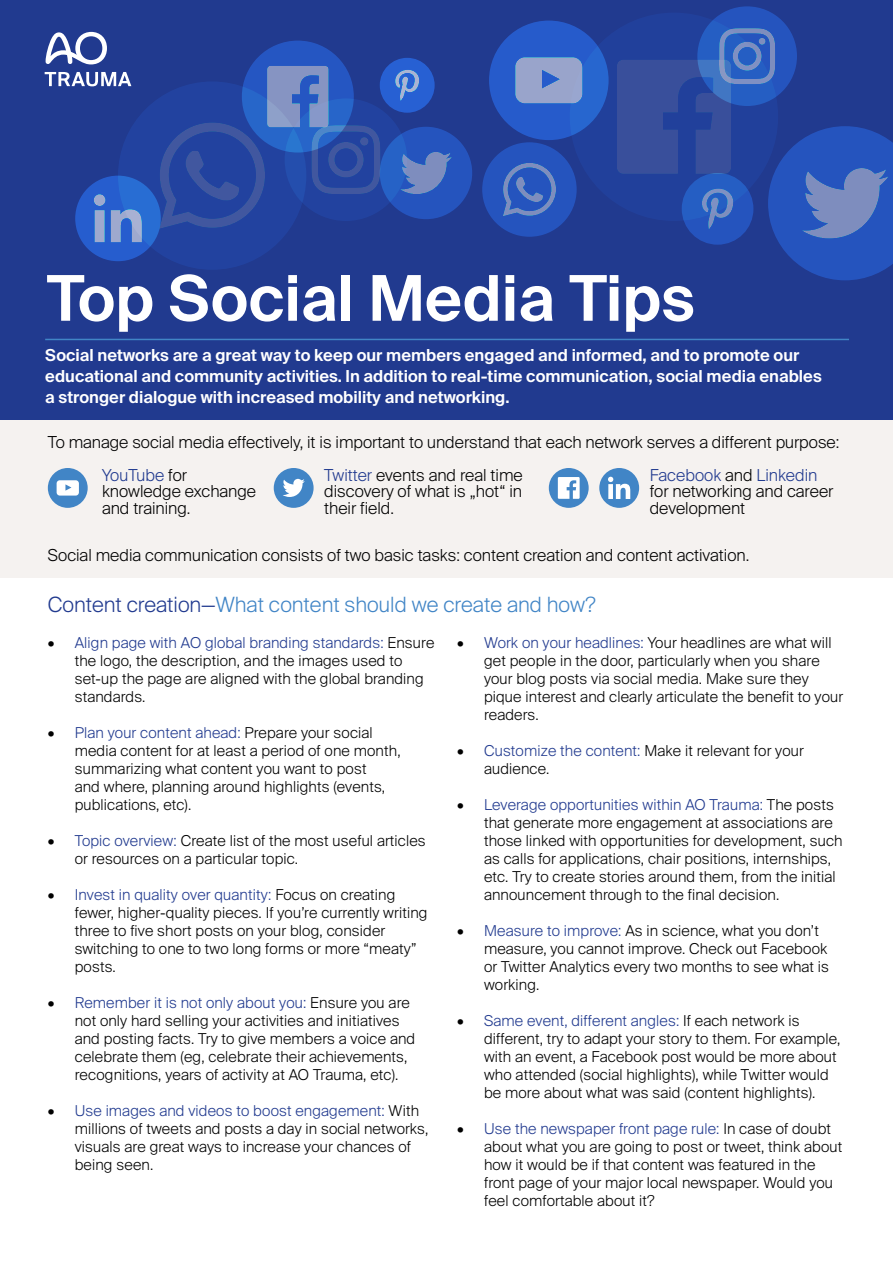
<style>
.page{position:relative;width:893px;height:1263px;background:#fff}
.page>*{position:absolute;margin:0;border:0;box-sizing:border-box;transform-origin:0 0}
.t1{font:600 63px "Suisse Intl";color:#fff}
.t2{font:300 21px "Suisse Intl";color:#4185c6}
.t3{font:300 16.5px/16.5px "Suisse Intl";color:#000}
.t4{font:600 16.5px/21px "Suisse Intl";color:#fff}
.t5{font:300 15px/18px "Suisse Intl";letter-spacing:.01em;color:#000}
.s1{color:#213a8f}
</style>
<div class="page">
<div style="left:0;top:420px;width:893px;height:157px;background:#f5f2f0"></div>
<div style="left:0;top:0;width:893px;height:420px;background:#213a8f"></div>
<svg style="left:45px;top:72px;width:86px;height:14px"></svg>
<svg style="left:46px;top:32px;width:61px;height:32px"></svg>
<div style="left:549px;top:468px;width:40px;height:40px;background:#4185c6;border-radius:50%"></div>
<svg style="left:558px;top:477px;width:22px;height:22px"></svg>
<div style="left:274px;top:468px;width:40px;height:40px;background:#4185c6;border-radius:50%"></div>
<svg style="left:283px;top:479px;width:22px;height:18px"></svg>
<div style="left:599px;top:468px;width:40px;height:40px;background:#4185c6;border-radius:50%"></div>
<svg style="left:608px;top:477px;width:22px;height:22px"></svg>
<div style="left:48px;top:468px;width:40px;height:40px;background:#4185c6;border-radius:50%"></div>
<svg style="left:57px;top:480px;width:22px;height:16px"></svg>
<div style="left:285px;top:98px;width:122px;height:123px;background:#22429f;border-radius:50%"></div>
<div style="left:570px;top:13px;width:208px;height:208px;background:#21409b;border-radius:50%"></div>
<div style="left:242px;top:41px;width:112px;height:112px;background:#2556c2;border-radius:50%"></div>
<div style="left:380px;top:127px;width:92px;height:92px;background:linear-gradient(to right,#265ec4,#2550bc);border-radius:50%"></div>
<svg style="left:400px;top:152px;width:52px;height:42px"></svg>
<div style="left:75px;top:176px;width:86px;height:85px;background:#265dce;border-radius:50%"></div>
<svg style="left:94px;top:194px;width:11px;height:48px"></svg>
<svg style="left:111px;top:210px;width:31px;height:32px"></svg>
<div style="left:697px;top:6px;width:100px;height:100px;background:#2554be;border-radius:50%"></div>
<div style="left:489px;top:21px;width:120px;height:119px;background:#265bcb;border-radius:50%"></div>
<svg style="left:515px;top:57px;width:67px;height:46px"></svg>
<svg style="left:617px;top:28px;width:276px;height:252px"></svg>
<div style="left:380px;top:58px;width:55px;height:55px;background:#2760d3;border-radius:50%"></div>
<svg style="left:395px;top:70px;width:24px;height:31px"></svg>
<div style="left:482px;top:142px;width:95px;height:95px;background:#2554be;border-radius:50%"></div>
<svg style="left:503px;top:163px;width:53px;height:53px"></svg>
<svg style="left:118px;top:81px;width:188px;height:189px;fill:#22429f"></svg>
<svg style="left:159px;top:66px;width:221px;height:163px"></svg>
<hr style="left:45px;top:339px;width:804px;height:1px;background:#4185c6">
<h1 class="t1" style="left:47px;top:262px;width:649px">Top Social Media Tips</h1>
<p class="t4" style="left:45px;top:345px;width:778px">Social networks are a great way to keep our members engaged and informed, and to promote our educational and community activities. In addition to real-time communication, social media enables a stronger dialogue with increased mobility and networking.</p>
<p class="t3" style="left:102px;top:426px;width:739px;line-height:32.4px;text-indent:-54px">To manage social media effectively, it is important to understand that each network serves a different purpose:<br><span class="s1">YouTube</span> for</p>
<p class="t3" style="left:102px;top:483px;width:156px">knowledge exchange and training.</p>
<p class="t3" style="left:324px;top:467px;width:200px;text-align:justify"><span class="s1">Twitter</span> events and real time discovery of what is „hot“ in their field.</p>
<p class="t3" style="left:650px;top:467px;width:185px"><span class="s1">Facebook</span> and <span class="s1">Linkedin </span>for networking and career development</p>
<p class="t3" style="left:48px;top:547px;width:703px">Social media communication consists of two basic tasks: content creation and content activation.</p>
<h2 class="t2" style="left:48px;top:592px;width:549px"><span class="s1">Content creation—</span>What content should we create and how?</h2>
<p class="t5" style="left:75px;top:634px;width:361px;text-indent:-27px">• <span class="s1">Align page with AO global branding standards:</span> Ensure the logo, the description, and the images used to set-up the page are aligned with the global branding standards.</p>
<p class="t5" style="left:75px;top:724px;width:327px;text-indent:-27px">• <span class="s1">Plan your content ahead:</span> Prepare your social media content for at least a period of one month, summarizing what content you want to post<br>and where, planning around highlights (events, publications, etc).</p>
<p class="t5" style="left:75px;top:832px;width:352px;text-indent:-27px">• <span class="s1">Topic overview:</span> Create list of the most useful articles or resources on a particular topic.</p>
<p class="t5" style="left:75px;top:886px;width:354px;text-indent:-27px">• <span class="s1">Invest in quality over quantity:</span> Focus on creating fewer, higher-quality pieces. If you’re currently writing three to five short posts on your blog, consider switching to one to two long forms or more “meaty” posts.</p>
<p class="t5" style="left:75px;top:994px;width:342px;text-indent:-27px">• <span class="s1">Remember it is not only about you:</span> Ensure you are not only hard selling your activities and initiatives and posting facts. Try to give members a voice and celebrate them (eg, celebrate their achievements, recognitions, years of activity at AO Trauma, etc).</p>
<p class="t5" style="left:75px;top:1102px;width:355px;text-indent:-27px">• <span class="s1">Use images and videos to boost engagement:</span> With millions of tweets and posts a day in social networks, visuals are great ways to increase your chances of being seen.</p>
<p class="t5" style="left:484px;top:634px;width:361px;text-indent:-27px">• <span class="s1">Work on your headlines:</span> Your headlines are what will get people in the door, particularly when you share your blog posts via social media. Make sure they pique interest and clearly articulate the benefit to your readers.</p>
<p class="t5" style="left:484px;top:742px;width:321px;text-indent:-27px">• <span class="s1">Customize the content:</span> Make it relevant for your audience.</p>
<p class="t5" style="left:484px;top:796px;width:360px;text-indent:-27px">• <span class="s1">Leverage opportunities within AO Trauma:</span> The posts that generate more engagement at associations are those linked with opportunities for development, such as calls for applications, chair positions, internships, etc. Try to create stories around them, from the initial announcement through to the final decision.</p>
<p class="t5" style="left:484px;top:922px;width:347px;text-indent:-27px">• <span class="s1">Measure to improve:</span> As in science, what you don’t measure, you cannot improve. Check out Facebook or Twitter Analytics every two months to see what is working.</p>
<p class="t5" style="left:484px;top:1012px;width:358px;text-indent:-27px">• <span class="s1">Same event, different angles:</span> If each network is different, try to adapt your story to them. For example, with an event, a Facebook post would be more about who attended (social highlights), while Twitter would be more about what was said (content highlights).</p>
<p class="t5" style="left:484px;top:1120px;width:360px;text-indent:-27px">• <span class="s1">Use the newspaper front page rule:</span> In case of doubt about what you are going to post or tweet, think about how it would be if that content was featured in the front page of your major local newspaper. Would you feel comfortable about it?</p>
</div>
